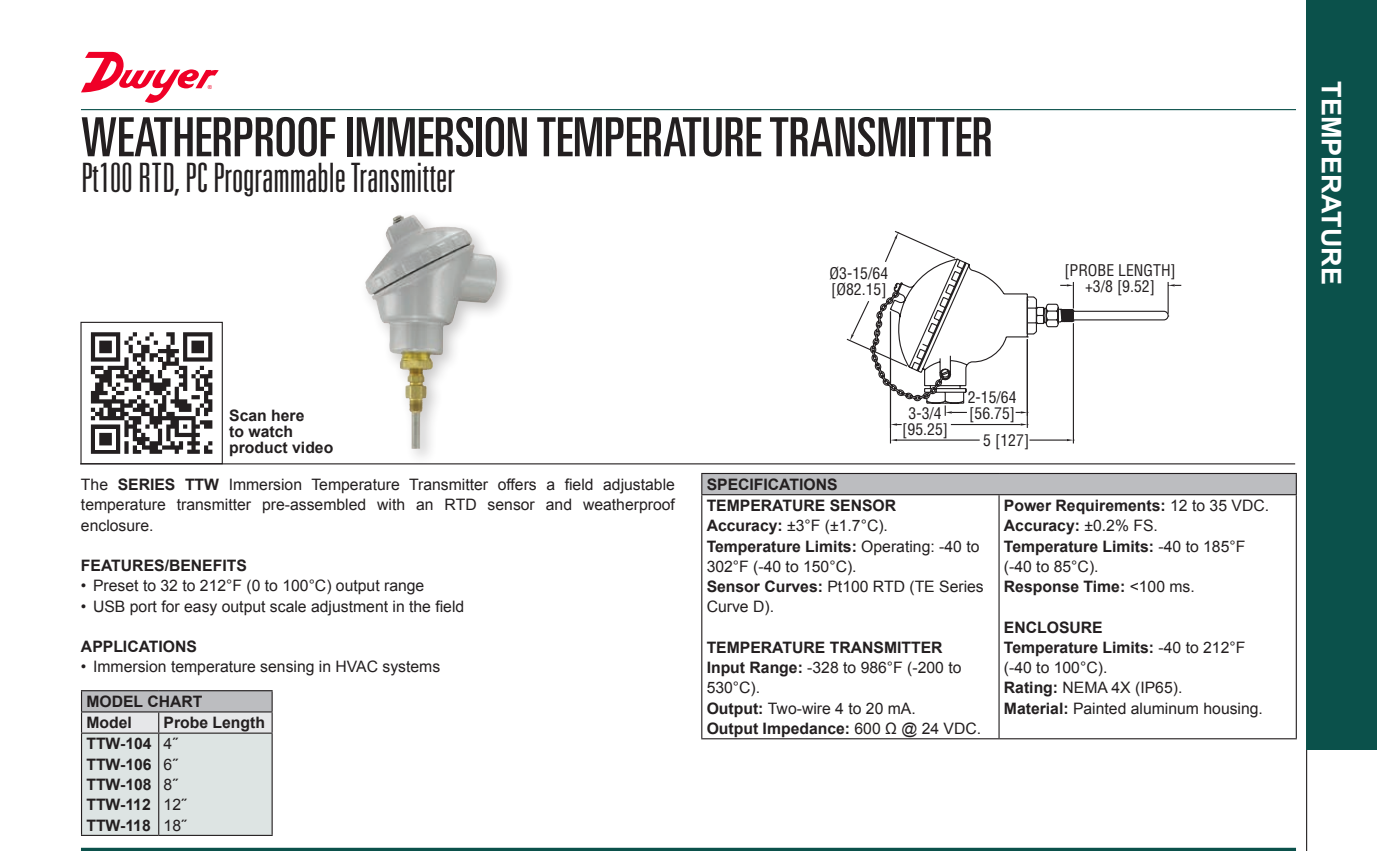
<style>
.page{position:relative;width:1377px;height:851px;background:#fff}
.page>*{position:absolute;margin:0;border:0;box-sizing:border-box;transform-origin:0 0}
.t1{font:ultra-condensed 54px "Univers LT Std";color:#231f20}
.t2{font:300 ultra-condensed 40.5px "Univers LT Std";color:#231f20}
.t3{font:700 27px "Arial";color:#fff}
.t4{font:15.75px/20.2px "Arial";color:#231f20}
.t5{font:700 15.75px "Arial";color:#231f20}
.t6{font:condensed 15.75px/15.8px "Helvetica";color:#231f20}
.s1{font-weight:700}
.s2{font-weight:400}
</style>
<div class="page">
<div style="left:1306px;top:0;width:71px;height:749px;background:#0b514b"></div>
<hr style="left:81px;top:109px;width:1215px;height:1px;background:#0b514b">
<hr style="left:1027px;top:339px;width:1px;height:89px;background:#231f20">
<hr style="left:951px;top:424px;width:70px;height:1px;background:#231f20">
<svg style="left:891px;top:423px;width:11px;height:2px"></svg>
<hr style="left:890px;top:311px;width:1px;height:132px;background:#231f20">
<hr style="left:1073px;top:323px;width:1px;height:120px;background:#231f20">
<hr style="left:897px;top:439px;width:83px;height:1px;background:#231f20">
<hr style="left:1029px;top:439px;width:38px;height:1px;background:#231f20">
<svg style="left:891px;top:439px;width:6px;height:2px"></svg>
<svg style="left:1067px;top:439px;width:6px;height:2px"></svg>
<svg style="left:846px;top:231px;width:335px;height:185px"></svg>
<div style="left:359px;top:209px;width:156px;height:257px;background:#231f20;opacity:.25"></div>
<img style="left:365px;top:215px;width:47px;height:137px">
<hr style="left:81px;top:847px;width:1215px;height:3px;background:#0b514b">
<svg style="left:91px;top:332px;width:121px;height:122px"></svg>
<div style="left:80px;top:322px;width:143px;height:142px;border:1px solid #231f20"></div>
<hr style="left:80px;top:463px;width:1215px;height:1px;background:#231f20">
<div style="left:702px;top:473px;width:594px;height:21px;background:#bcbdc0"></div>
<hr style="left:998px;top:495px;width:2px;height:243px;background:#231f20">
<hr style="left:1296px;top:495px;width:1px;height:243px;background:#231f20">
<hr style="left:701px;top:495px;width:1px;height:243px;background:#231f20">
<hr style="left:701px;top:738px;width:298px;height:1px;background:#231f20">
<hr style="left:999px;top:738px;width:298px;height:1px;background:#231f20">
<hr style="left:701px;top:473px;width:298px;height:1px;background:#231f20">
<svg style="left:701px;top:474px;width:1px;height:20px"></svg>
<hr style="left:999px;top:473px;width:298px;height:1px;background:#231f20">
<svg style="left:1296px;top:474px;width:1px;height:20px"></svg>
<hr style="left:701px;top:494px;width:298px;height:1px;background:#231f20">
<hr style="left:999px;top:494px;width:298px;height:1px;background:#231f20">
<hr style="left:81px;top:690px;width:78px;height:1px;background:#231f20">
<hr style="left:159px;top:690px;width:114px;height:1px;background:#231f20">
<svg style="left:81px;top:691px;width:192px;height:143px;background:#d4d9d9"></svg>
<hr style="left:159px;top:711px;width:114px;height:1px;background:#231f20">
<hr style="left:81px;top:732px;width:78px;height:1px;background:#231f20">
<hr style="left:81px;top:733px;width:1px;height:101px;background:#231f20">
<hr style="left:159px;top:732px;width:114px;height:1px;background:#231f20">
<hr style="left:81px;top:834px;width:78px;height:1px;background:#231f20">
<hr style="left:159px;top:834px;width:114px;height:1px;background:#231f20">
<hr style="left:272px;top:733px;width:1px;height:101px;background:#231f20">
<svg style="left:1306px;top:749px;width:71px;height:102px"></svg>
<svg style="left:81px;top:52px;width:138px;height:51px"></svg>
<p class="t1" style="left:81px;top:106px;width:913px">WEATHERPROOF IMMERSION TEMPERATURE TRANSMITTER</p>
<p class="t2" style="left:81px;top:157px;width:376px">Pt100 RTD, PC Programmable Transmitter</p>
<p class="t6" style="left:830px;top:265px;width:60px">Ø3-15/64 [Ø82.15]</p>
<p class="t6" style="left:1064px;top:262px;width:113px;text-align:center">[PROBE LENGTH] +3/8 [9.52]</p>
<p class="t5" style="left:229px;top:405px;width:77px">Scan here</p>
<p class="t5" style="left:229px;top:421px;width:65px">to watch</p>
<p class="t5" style="left:229px;top:437px;width:106px">product video</p>
<p class="t4" style="left:81px;top:474px;width:595px;text-align:justify">The <span class="s1">SERIES TTW</span> Immersion Temperature Transmitter offers a field adjustable temperature transmitter pre-assembled with an RTD sensor and weatherproof enclosure.</p>
<p class="t5" style="left:81px;top:555px;width:167px">FEATURES/BENEFITS</p>
<p class="t4" style="left:81px;top:576px;width:345px">• Preset to 32 to 212°F (0 to 100°C) output range</p>
<p class="t4" style="left:81px;top:596px;width:385px">• USB port for easy output scale adjustment in the field</p>
<p class="t5" style="left:81px;top:636px;width:118px">APPLICATIONS</p>
<p class="t4" style="left:81px;top:657px;width:361px">• Immersion temperature sensing in HVAC systems</p>
<p class="t5" style="left:86px;top:691px;width:118px">MODEL CHART</p>
<p class="t5" style="left:86px;top:712px;width:47px">Model</p>
<p class="t5" style="left:164px;top:712px;width:103px">Probe Length</p>
<p class="t5" style="left:86px;top:733px;width:67px">TTW-104</p>
<p class="t5" style="left:86px;top:753px;width:67px">TTW-106</p>
<p class="t5" style="left:86px;top:773px;width:67px">TTW-108</p>
<p class="t5" style="left:86px;top:794px;width:66px">TTW-112</p>
<p class="t5" style="left:86px;top:814px;width:66px">TTW-118</p>
<p class="t4" style="left:164px;top:734px;width:16px">4˝</p>
<p class="t4" style="left:164px;top:754px;width:16px">6˝</p>
<p class="t4" style="left:164px;top:774px;width:16px">8˝</p>
<p class="t4" style="left:164px;top:794px;width:24px">12˝</p>
<p class="t4" style="left:164px;top:815px;width:24px">18˝</p>
<p class="t6" style="left:902px;top:405px;width:47px;text-align:center">3-3/4 [95.25]</p>
<p class="t6" style="left:968px;top:389px;width:50px">2-15/64 [56.75]</p>
<p class="t6" style="left:983px;top:432px;width:47px">5 [127]</p>
<p class="t5" style="left:707px;top:473px;width:132px">SPECIFICATIONS</p>
<p class="t5" style="left:707px;top:495px;width:191px">TEMPERATURE SENSOR</p>
<p class="t4" style="left:707px;top:515px;width:183px"><span class="s1">Accuracy:</span> ±3°F (±1.7°C).</p>
<p class="t4" style="left:707px;top:536px;width:274px"><span class="s1">Temperature Limits:</span> Operating: -40 to<br>302°F (-40 to 150°C).</p>
<p class="t4" style="left:707px;top:576px;width:279px"><span class="s1">Sensor Curves:</span> Pt100 RTD (TE Series<br>Curve D).</p>
<p class="t5" style="left:707px;top:636px;width:237px">TEMPERATURE TRANSMITTER</p>
<p class="t4" style="left:707px;top:657px;width:256px"><span class="s1">Input Range:</span> -328 to 986°F (-200 to<br>530°C).</p>
<p class="t4" style="left:707px;top:698px;width:211px"><span class="s1">Output:</span> Two-wire 4 to 20 mA.</p>
<p class="t5" style="left:707px;top:717px;width:276px">Output Impedance: <span class="s2">600 Ω @ 24 VDC.</span></p>
<p class="t5" style="left:1004px;top:495px;width:267px">Power Requirements: <span class="s2">12 to 35 VDC.</span></p>
<p class="t5" style="left:1004px;top:515px;width:155px">Accuracy: <span class="s2">±0.2% FS.</span></p>
<p class="t5" style="left:1004px;top:535px;width:243px">Temperature Limits: <span class="s2">-40 to 185°F</span></p>
<p class="t4" style="left:1004px;top:556px;width:96px">(-40 to 85°C).</p>
<p class="t5" style="left:1004px;top:576px;width:192px">Response Time: <span class="s2">&lt;100 ms.</span></p>
<p class="t5" style="left:1004px;top:616px;width:100px">ENCLOSURE</p>
<p class="t5" style="left:1004px;top:636px;width:243px">Temperature Limits: <span class="s2">-40 to 212°F</span></p>
<p class="t4" style="left:1004px;top:657px;width:105px">(-40 to 100°C).</p>
<p class="t4" style="left:1004px;top:678px;width:180px"><span class="s1">Rating:</span> NEMA 4X (IP65).</p>
<p class="t4" style="left:1004px;top:698px;width:261px"><span class="s1">Material:</span> Painted aluminum housing.</p>
<p class="t3" style="left:1349px;top:81px;width:205px;rotate:90deg">TEMPERATURE</p>
</div>
